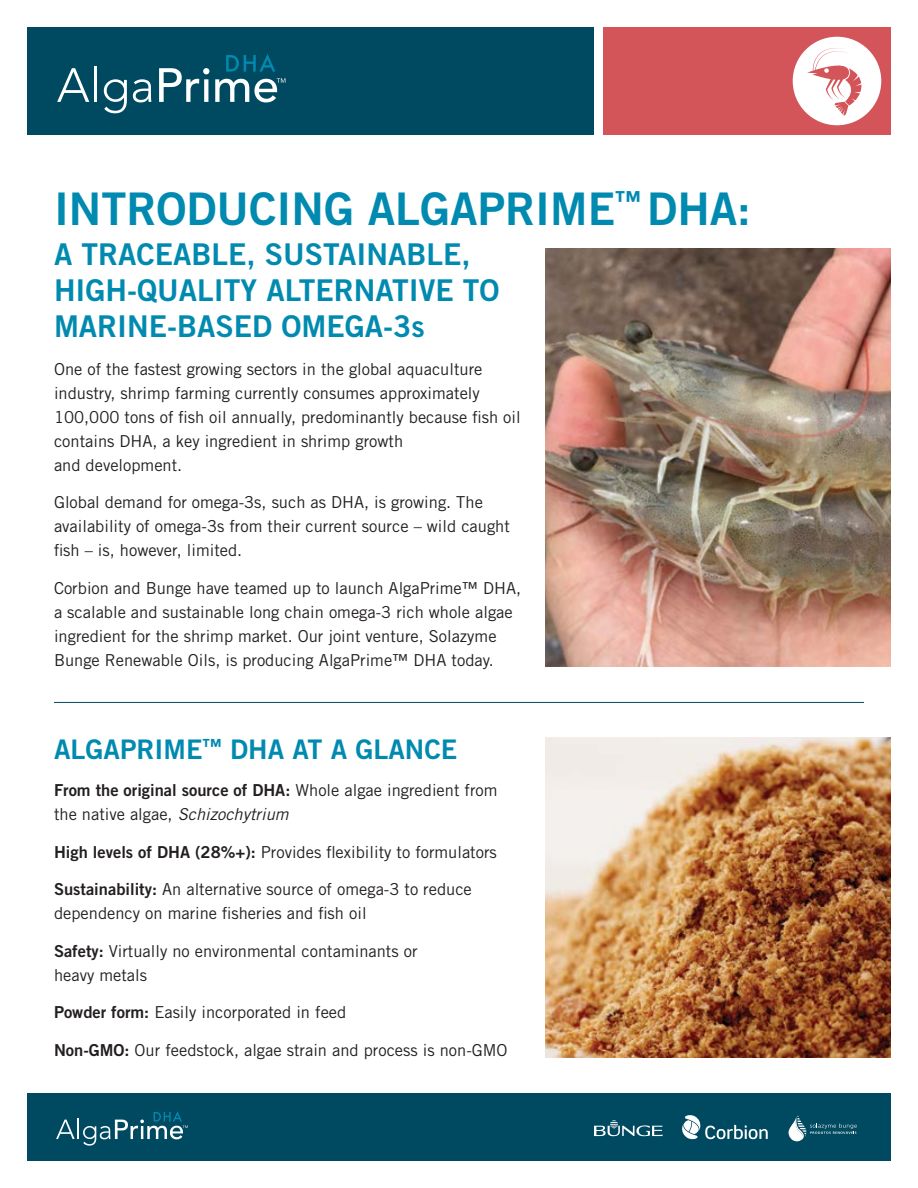
<style>
.page{position:relative;width:918px;height:1188px;background:#fff}
.page>*{position:absolute;margin:0;border:0;box-sizing:border-box;transform-origin:0 0}
.t1{font:45px "Trade Gothic Bold Two";color:#008ab0}
.t2{font:30px/36px "Trade Gothic Bold Two";color:#008ab0}
.t3{font:27px "Trade Gothic Bold Two";color:#008ab0}
.t4{font:16.5px/24px "Trade Gothic";color:#231f20}
.t5{font:16.5px "Trade Gothic Bold Two";color:#231f20}
.s1{font-family:"Trade Gothic"}
.s2{font-style:italic}
.s3{font-family:"Trade Gothic Bold Two"}
</style>
<div class="page">
<div style="left:27px;top:1094px;width:864px;height:67px;background:#004a61"></div>
<svg style="left:789px;top:1115px;width:68px;height:26px"></svg>
<svg style="left:594px;top:1120px;width:69px;height:17px"></svg>
<svg style="left:56px;top:1120px;width:19px;height:19px"></svg>
<hr style="left:77px;top:1118px;width:2px;height:21px;background:#fff">
<svg style="left:83px;top:1111px;width:105px;height:35px"></svg>
<svg style="left:682px;top:1115px;width:86px;height:25px"></svg>
<div style="left:604px;top:27px;width:287px;height:108px;background:#d35459"></div>
<div style="left:27px;top:27px;width:567px;height:108px;background:#004a61"></div>
<svg style="left:57px;top:68px;width:32px;height:34px"></svg>
<hr style="left:94px;top:66px;width:3px;height:36px;background:#fff">
<svg style="left:104px;top:79px;width:23px;height:34px"></svg>
<svg style="left:133px;top:79px;width:18px;height:23px"></svg>
<svg style="left:159px;top:68px;width:50px;height:34px"></svg>
<svg style="left:226px;top:54px;width:49px;height:18px"></svg>
<svg style="left:215px;top:78px;width:70px;height:24px"></svg>
<div style="left:793px;top:37px;width:88px;height:88px;background:#fff;border-radius:50%"></div>
<svg style="left:807px;top:48px;width:55px;height:68px"></svg>
<img style="left:545px;top:248px;width:346px;height:418px">
<img style="left:545px;top:738px;width:346px;height:319px">
<hr style="left:54px;top:702px;width:810px;height:1px;background:#004a61">
<h1 class="t1" style="left:54px;top:181px;width:699px">INTRODUCING ALGAPRIME<sup>™</sup> DHA:</h1>
<h2 class="t2" style="left:54px;top:236px;width:447px">A TRACEABLE, SUSTAINABLE,<br>HIGH-QUALITY ALTERNATIVE TO<br>MARINE-BASED OMEGA-3s</h2>
<p class="t4" style="left:54px;top:357px;width:468px">One of the fastest growing sectors in the global aquaculture industry, shrimp farming currently consumes approximately 100,000 tons of fish oil annually, predominantly because fish oil contains DHA, a key ingredient in shrimp growth<br>and development.</p>
<p class="t4" style="left:54px;top:490px;width:457px">Global demand for omega-3s, such as DHA, is growing. The availability of omega-3s from their current source – wild caught fish – is, however, limited.</p>
<p class="t4" style="left:54px;top:576px;width:469px">Corbion and Bunge have teamed up to launch AlgaPrime™ DHA, a scalable and sustainable long chain omega-3 rich whole algae ingredient for the shrimp market. Our joint venture, Solazyme Bunge Renewable Oils, is producing AlgaPrime™ DHA today.</p>
<h3 class="t3" style="left:54px;top:732px;width:405px">ALGAPRIME<sup>™</sup> DHA AT A GLANCE</h3>
<p class="t5" style="left:54px;top:780px;width:445px">From the original source of DHA: <span class="s1">Whole algae ingredient from</span></p>
<p class="t4" style="left:54px;top:802px;width:236px">the native algae, <span class="s2">Schizochytrium</span></p>
<p class="t4" style="left:54px;top:840px;width:444px"><span class="s3">High levels of DHA (28%+):</span> Provides flexibility to formulators</p>
<p class="t4" style="left:54px;top:877px;width:419px"><span class="s3">Sustainability:</span> An alternative source of omega-3 to reduce dependency on marine fisheries and fish oil</p>
<p class="t4" style="left:54px;top:939px;width:365px"><span class="s3">Safety:</span> Virtually no environmental contaminants or heavy metals</p>
<p class="t4" style="left:54px;top:1000px;width:294px"><span class="s3">Powder form:</span> Easily incorporated in feed</p>
<p class="t4" style="left:54px;top:1038px;width:455px"><span class="s3">Non-GMO:</span> Our feedstock, algae strain and process is non-GMO</p>
</div>
